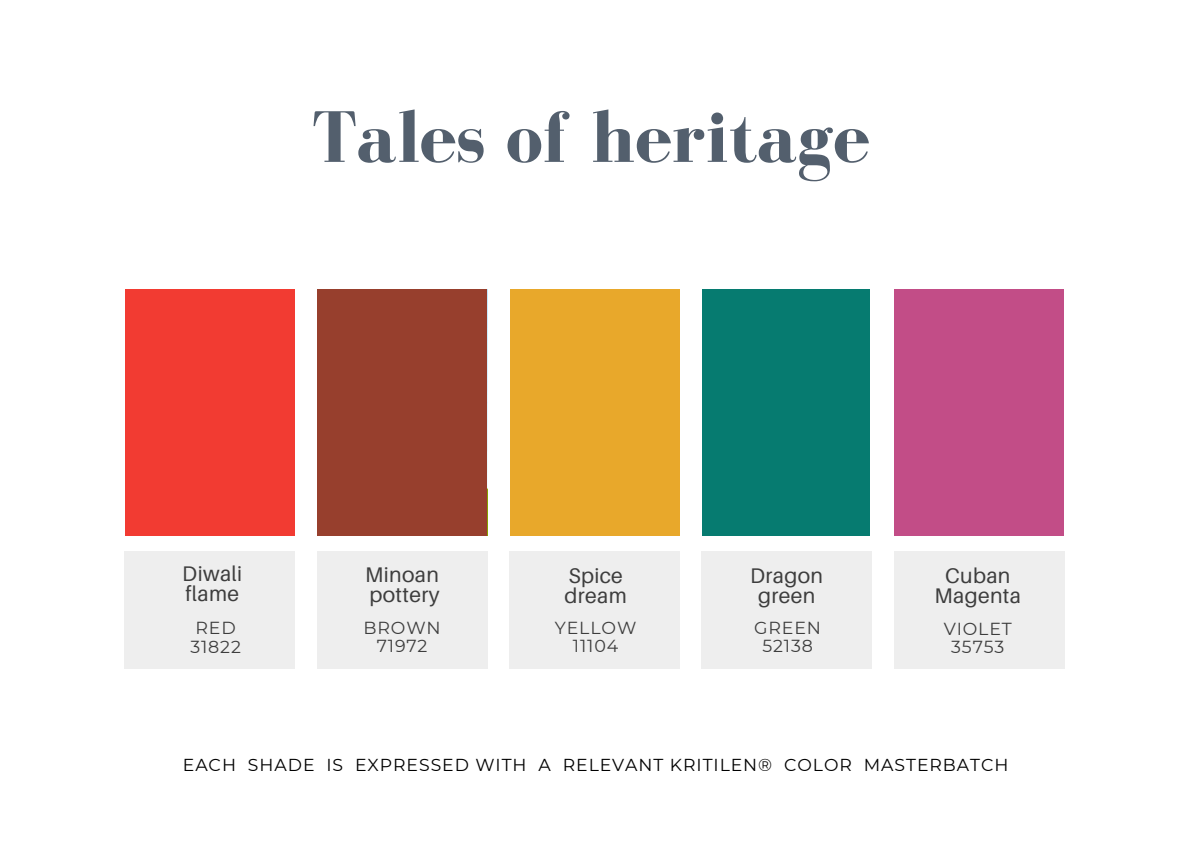
<style>
.page{position:relative;width:1191px;height:851px;background:#fff}
.page>*{position:absolute;margin:0;border:0;box-sizing:border-box;transform-origin:0 0}
.t1{font:700 75px "Bodoni FLF";color:#535f6d}
.t2{font:21.15px/19.6px "Aileron";letter-spacing:.015em;color:#3d3d3d}
.t3{font:17.4px/18px "Montserrat";letter-spacing:.05em;color:#3d3d3d;text-align:center}
.t4{font:17.25px "Montserrat";letter-spacing:.055em;color:#000}
</style>
<div class="page">
<div style="left:125px;top:289px;width:170px;height:247px;background:#f23b32"></div>
<div style="left:509px;top:289px;width:170px;height:247px;background:#e8a82b"></div>
<div style="left:701px;top:289px;width:168px;height:247px;background:#067b70"></div>
<div style="left:894px;top:289px;width:169px;height:247px;background:#c24d87"></div>
<div style="left:125px;top:551px;width:170px;height:117px;background:#e8e8e8"></div>
<div style="left:317px;top:551px;width:170px;height:117px;background:#e8e8e8"></div>
<div style="left:509px;top:551px;width:170px;height:117px;background:#e8e8e8"></div>
<div style="left:701px;top:551px;width:170px;height:117px;background:#e8e8e8"></div>
<div style="left:894px;top:551px;width:169px;height:117px;background:#e8e8e8"></div>
<div style="left:317px;top:289px;width:170px;height:247px;background:#973f2d"></div>
<h1 class="t1" style="left:312px;top:96px;width:559px">Tales of heritage</h1>
<h2 class="t2" style="left:182px;top:563px;width:61px">Diwali flame</h2>
<p class="t3" style="left:195px;top:618px;width:42px">RED</p>
<p class="t3" style="left:190px;top:637px;width:52px">31822</p>
<p class="t2" style="left:365px;top:564px;width:76px">Minoan pottery</p>
<h2 class="t3" style="left:363px;top:619px;width:79px">BROWN</h2>
<p class="t3" style="left:377px;top:637px;width:52px">71972</p>
<h2 class="t2" style="left:564px;top:564px;width:64px;line-height:20.1px">Spice dream</h2>
<p class="t3" style="left:555px;top:619px;width:83px">YELLOW<br>11104</p>
<p class="t2" style="left:750px;top:565px;width:74px;text-align:center">Dragon green</p>
<h2 class="t3" style="left:754px;top:619px;width:68px">GREEN</h2>
<p class="t3" style="left:762px;top:637px;width:52px">52138</p>
<h2 class="t2" style="left:934px;top:564px;width:88px;line-height:20.2px;text-align:center">Cuban<br>Magenta</h2>
<p class="t3" style="left:943px;top:620px;width:70px">VIOLET</p>
<p class="t3" style="left:951px;top:638px;width:55px">35753</p>
<p class="t4" style="left:183px;top:754px;width:827px">EACH SHADE IS EXPRESSED WITH A RELEVANT KRITILEN® COLOR MASTERBATCH</p>
</div>
